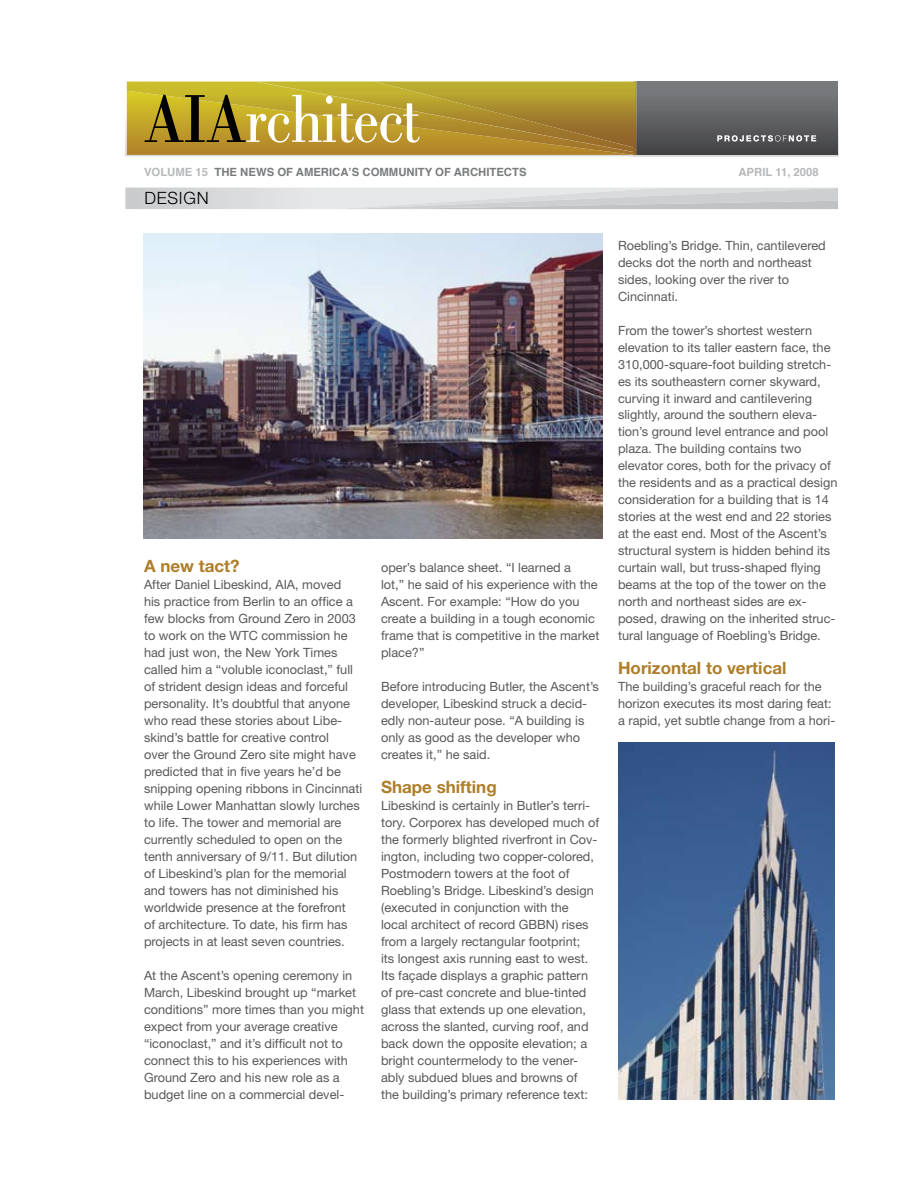
<style>
.page{position:relative;width:918px;height:1188px;background:#fff}
.page>*{position:absolute;margin:0;border:0;box-sizing:border-box;transform-origin:0 0}
.t1{font:700 16.95px "Helvetica Neue";color:#ae7e29}
.t2{font:300 16.95px "Helvetica Neue";letter-spacing:.04em;color:#000}
.t3{font:12.75px/17px "Helvetica Neue";color:#58595b}
.t4{font:700 11.25px "Helvetica";color:#797b7d}
.t5{font:700 11.25px "Helvetica";color:#b6b8ba}
.s1{color:#b6b8ba}
</style>
<div class="page">
<svg style="left:637px;top:81px;width:202px;height:75px"></svg>
<div style="left:634px;top:81px;width:203px;height:74px;background:linear-gradient(to bottom,#7e8083,#434345)"></div>
<svg style="left:717px;top:135px;width:99px;height:7px"></svg>
<svg style="left:125px;top:81px;width:512px;height:75px;background:#b69c3b"></svg>
<svg style="left:125px;top:188px;width:713px;height:21px;background:#d6d8d9"></svg>
<img style="left:144px;top:234px;width:458px;height:304px">
<img style="left:619px;top:742px;width:215px;height:357px">
<p class="t4" style="left:144px;top:162px;width:384px"><span class="s1">VOLUME 15</span> THE NEWS OF AMERICA’S COMMUNITY OF ARCHITECTS</p>
<p class="t5" style="left:738px;top:162px;width:82px">APRIL 11, 2008</p>
<h1 class="t2" style="left:145px;top:188px;width:66px">DESIGN</h1>
<h1 class="t1" style="left:144px;top:556px;width:97px">A new tact?</h1>
<p class="t3" style="left:144px;top:576px;width:220px">After Daniel Libeskind, AIA, moved<br>his practice from Berlin to an office a few blocks from Ground Zero in 2003 to work on the WTC commission he had just won, the New York Times called him a “voluble iconoclast,” full of strident design ideas and forceful personality. It’s doubtful that anyone who read these stories about Libe&shy;skind’s battle for creative control<br>over the Ground Zero site might have predicted that in five years he’d be snipping opening ribbons in Cincinnati while Lower Manhattan slowly lurches to life. The tower and memorial are currently scheduled to open on the tenth anniversary of 9/11. But dilution of Libeskind’s plan for the memorial and towers has not diminished his worldwide presence at the forefront<br>of architecture. To date, his firm has projects in at least seven countries.</p>
<p class="t3" style="left:144px;top:967px;width:222px">At the Ascent’s opening ceremony in March, Libeskind brought up “market conditions” more times than you might expect from your average creative “iconoclast,” and it’s difficult not to connect this to his experiences with Ground Zero and his new role as a budget line on a commercial devel-</p>
<p class="t3" style="left:381px;top:559px;width:220px">oper’s balance sheet. “I learned a<br>lot,” he said of his experience with the<br>Ascent. For example: “How do you create a building in a tough economic frame that is competitive in the market place?”</p>
<p class="t3" style="left:381px;top:678px;width:219px">Before introducing Butler, the Ascent’s developer, Libeskind struck a decid&shy;edly non-auteur pose. “A building is only as good as the developer who creates it,” he said.</p>
<h1 class="t1" style="left:381px;top:777px;width:117px">Shape shifting</h1>
<p class="t3" style="left:381px;top:797px;width:220px">Libeskind is certainly in Butler’s terri&shy;tory. Corporex has developed much of the formerly blighted riverfront in Cov&shy;ington, including two copper-colored, Postmodern towers at the foot of Roebling’s Bridge. Libeskind’s design (executed in conjunction with the<br>local architect of record GBBN) rises from a largely rectangular footprint;<br>its longest axis running east to west.<br>Its façade displays a graphic pattern of pre-cast concrete and blue-tinted glass that extends up one elevation, across the slanted, curving roof, and back down the opposite elevation; a bright countermelody to the vener&shy;ably subdued blues and browns of<br>the building’s primary reference text:</p>
<p class="t3" style="left:618px;top:237px;width:209px">Roebling’s Bridge. Thin, cantilevered decks dot the north and northeast sides, looking over the river to<br>Cincinnati.</p>
<p class="t3" style="left:618px;top:321px;width:221px">From the tower’s shortest western elevation to its taller eastern face, the 310,000-square-foot building stretch&shy;es its southeastern corner skyward, curving it inward and cantilevering slightly, around the southern eleva&shy;tion’s ground level entrance and pool plaza. The building contains two elevator cores, both for the privacy of the residents and as a practical design consideration for a building that is 14 stories at the west end and 22 stories at the east end. Most of the Ascent’s structural system is hidden behind its curtain wall, but truss-shaped flying beams at the top of the tower on the north and northeast sides are ex&shy;posed, drawing on the inherited struc&shy;tural language of Roebling’s Bridge.</p>
<h1 class="t1" style="left:618px;top:658px;width:170px">Horizontal to vertical</h1>
<p class="t3" style="left:618px;top:678px;width:219px">The building’s graceful reach for the horizon executes its most daring feat: a rapid, yet subtle change from a hori-</p>
</div>
